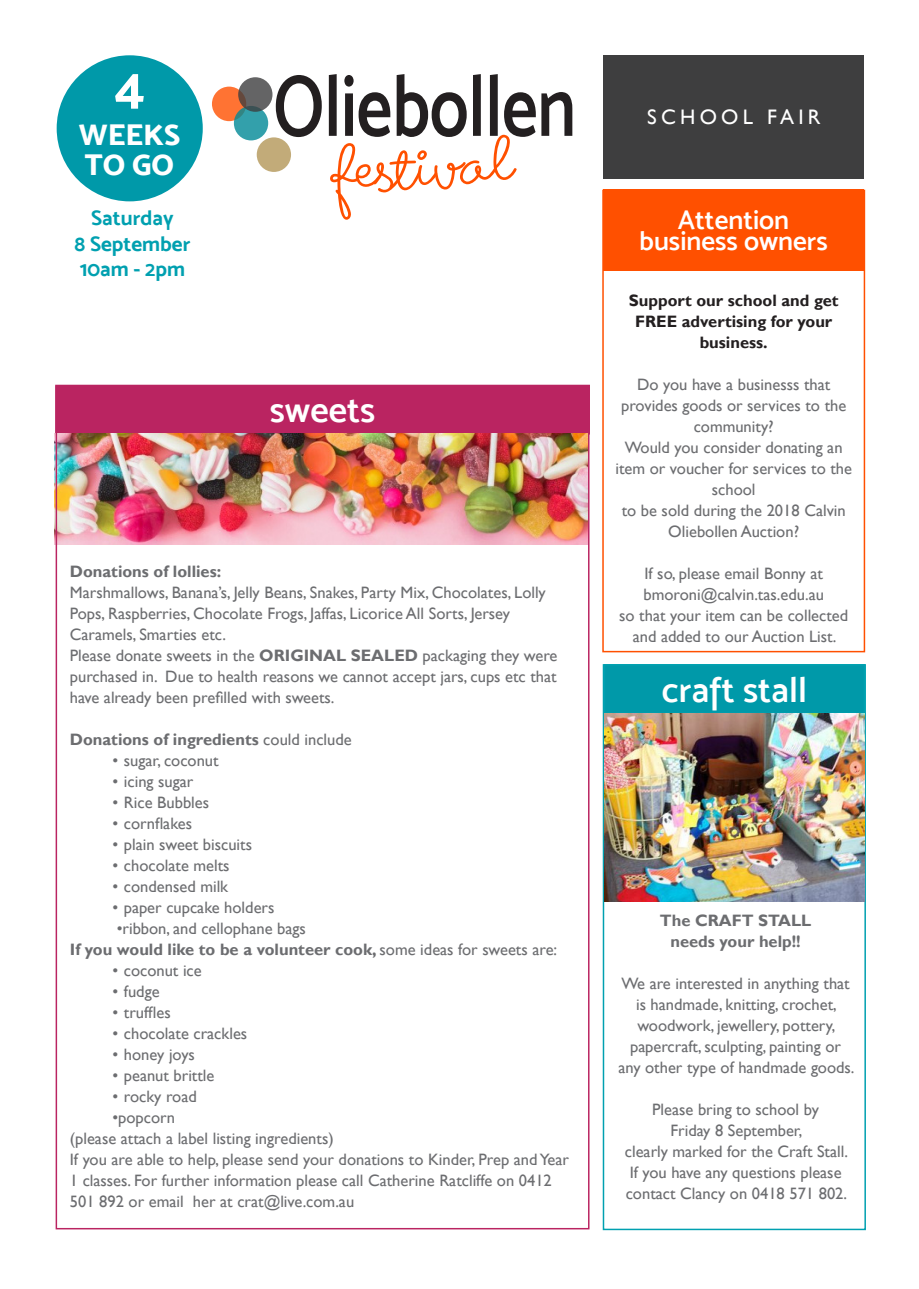
<style>
.page{position:relative;width:919px;height:1289px;background:#fff}
.page>*{position:absolute;margin:0;border:0;box-sizing:border-box;transform-origin:0 0}
.t1{font:88.5px "Lucemita";color:#ff5000;scale:1.06 1}
.t2{font:87.45px "Mosk Semi Bold 600";letter-spacing:-.005em;color:#231f20;scale:.8 1}
.body_copy{font:54px "Mosk Bold 700";color:#fff}
.body_copy-2{font:36px "Mosk Semi Bold 600";color:#fff}
.t3{font:30px "Mosk Extra Bold 800";color:#fff}
.body_copy-3{font:27px "Mosk Semi Bold 600";color:#fff}
.body_copy-4{font:21px "Mosk Bold 700";color:#00a0b0}
.t4{font:21px "Gill Sans";letter-spacing:.2em;color:#fff}
.body_copy-5{font:16.5px/21px "Gill Sans";color:#6c6d70;text-align:center}
.body_copy-6{font:700 16.5px "Gill Sans";color:#6c6d70}
.body_copy-7{font:700 16.5px/21px "Gill Sans";color:#231f20;text-align:center}
.s1{font-weight:700}
.s2{font-weight:400}
</style>
<div class="page">
<div style="left:602px;top:664px;width:263px;height:566px;border:2px solid #00a0b0"></div>
<div style="left:602px;top:190px;width:263px;height:462px;border:2px solid #ff5000"></div>
<div style="left:603px;top:55px;width:261px;height:124px;background:#3e3e3f"></div>
<div style="left:56px;top:385px;width:533px;height:49px;background:#ba2461"></div>
<img style="left:55px;top:433px;width:532px;height:111px">
<div style="left:604px;top:665px;width:260px;height:48px;background:#0099a9"></div>
<div style="left:603px;top:664px;width:262px;height:50px;border:2px solid #00a0b0"></div>
<img style="left:604px;top:714px;width:260px;height:187px">
<div style="left:603px;top:190px;width:260px;height:81px;background:#ff5000"></div>
<div style="left:212px;top:87px;width:34px;height:34px;background:#ff7333;border-radius:50%"></div>
<svg style="left:234px;top:106px;width:34px;height:34px"></svg>
<div style="left:257px;top:137px;width:34px;height:35px;background:#c2ab79;border-radius:50%"></div>
<svg style="left:238px;top:77px;width:34px;height:35px"></svg>
<div style="left:57px;top:55px;width:146px;height:146px;background:#0099a9;border-radius:50%"></div>
<p class="body_copy" style="left:115px;top:54px;width:32px">4</p>
<p class="t3" style="left:79px;top:116px;width:103px">WEEKS</p>
<p class="t3" style="left:85px;top:146px;width:91px">TO GO</p>
<p class="body_copy-4" style="left:91px;top:205px;width:84px">Saturday</p>
<p class="body_copy-4" style="left:74px;top:231px;width:117px">8 September</p>
<p class="body_copy-4" style="left:80px;top:256px;width:107px">10am - 2pm</p>
<p class="t2" style="left:273px;top:54px;width:380px">Oliebollen</p>
<p class="t1" style="left:326px;top:113px;width:175px;rotate:-4deg">festival</p>
<p class="body_copy-2" style="left:270px;top:389px;width:107px">sweets</p>
<p class="body_copy-5" style="left:70px;top:561px;width:477px;text-align:left"><span class="s1">Donations of lollies:<br></span>Marshmallows, Banana’s, Jelly Beans, Snakes, Party Mix, Chocolates, Lolly Pops, Raspberries, Chocolate Frogs, Jaffas, Licorice All Sorts, Jersey Caramels, Smarties etc.</p>
<p class="body_copy-5" style="left:70px;top:645px;width:489px;text-align:justify">Please donate sweets in the <span class="s1">ORIGINAL SEALED</span> packaging they were purchased in. Due to health reasons we cannot accept jars, cups etc that have already been prefilled with sweets.</p>
<p class="body_copy-6" style="left:70px;top:729px;width:283px">Donations of ingredients <span class="s2">could include</span></p>
<p class="body_copy-5" style="left:112px;top:750px;width:108px">• sugar, coconut</p>
<p class="body_copy-5" style="left:112px;top:771px;width:83px">• icing sugar</p>
<p class="body_copy-5" style="left:112px;top:792px;width:98px">• Rice Bubbles</p>
<p class="body_copy-5" style="left:112px;top:813px;width:81px">• cornflakes</p>
<p class="body_copy-5" style="left:112px;top:834px;width:141px">• plain sweet biscuits</p>
<p class="body_copy-5" style="left:112px;top:855px;width:119px">• chocolate melts</p>
<p class="body_copy-5" style="left:112px;top:876px;width:117px">• condensed milk</p>
<p class="body_copy-5" style="left:112px;top:897px;width:163px">• paper cupcake holders</p>
<p class="body_copy-5" style="left:117px;top:918px;width:191px">•ribbon, and cellophane bags</p>
<p class="body_copy-6" style="left:70px;top:939px;width:489px">If you would like to be a volunteer cook, <span class="s2">some ideas for sweets are:</span></p>
<p class="body_copy-5" style="left:112px;top:960px;width:91px">• coconut ice</p>
<p class="body_copy-5" style="left:112px;top:981px;width:49px">• fudge</p>
<p class="body_copy-5" style="left:112px;top:1002px;width:60px">• truffles</p>
<p class="body_copy-5" style="left:112px;top:1023px;width:136px">• chocolate crackles</p>
<p class="body_copy-5" style="left:112px;top:1044px;width:84px">• honey joys</p>
<p class="body_copy-5" style="left:112px;top:1065px;width:104px">• peanut brittle</p>
<p class="body_copy-5" style="left:112px;top:1086px;width:86px">• rocky road</p>
<p class="body_copy-5" style="left:112px;top:1107px;width:64px">•popcorn</p>
<p class="body_copy-5" style="left:70px;top:1128px;width:500px;text-align:left">(please attach a label listing ingredients)<br>If you are able to help, please send your donations to Kinder, Prep and Year 1 classes. For further information please call Catherine Ratcliffe on 0412<br>501 892 or email her at crat@live.com.au</p>
<p class="t4" style="left:647px;top:105px;width:175px">SCHOOL FAIR</p>
<p class="body_copy-3" style="left:678px;top:204px;width:113px">Attention</p>
<p class="body_copy-3" style="left:639px;top:225px;width:190px">business owners</p>
<p class="body_copy-7" style="left:628px;top:290px;width:211px">Support our school and get<br>FREE advertising for your business.</p>
<p class="body_copy-5" style="left:621px;top:374px;width:227px">Do you have a businesss that provides goods or services to the community?</p>
<p class="body_copy-5" style="left:615px;top:437px;width:238px">Would you consider donating an item or voucher for services to the school</p>
<p class="body_copy-5" style="left:621px;top:500px;width:225px">to be sold during the 2018 Calvin<br>Oliebollen Auction?</p>
<p class="body_copy-5" style="left:644px;top:563px;width:180px">If so, please email Bonny at</p>
<p class="body_copy-5" style="left:643px;top:584px;width:182px">bmoroni@calvin.tas.edu.au</p>
<p class="body_copy-5" style="left:619px;top:605px;width:230px">so that your item can be collected</p>
<p class="body_copy-5" style="left:632px;top:626px;width:205px">and added to our Auction List.</p>
<p class="body_copy-2" style="left:661px;top:668px;width:146px">craft stall</p>
<p class="body_copy-6" style="left:659px;top:910px;width:153px">The CRAFT STALL</p>
<p class="body_copy-6" style="left:670px;top:931px;width:132px">needs your help!!</p>
<p class="body_copy-5" style="left:618px;top:973px;width:238px">We are interested in anything that is handmade, knitting, crochet, woodwork, jewellery, pottery, papercraft, sculpting, painting or any other type of handmade goods.</p>
<p class="body_copy-5" style="left:652px;top:1099px;width:168px">Please bring to school by</p>
<p class="body_copy-5" style="left:670px;top:1120px;width:133px">Friday 8 September,</p>
<p class="body_copy-5" style="left:624px;top:1141px;width:225px">clearly marked for the Craft Stall.</p>
<p class="body_copy-5" style="left:625px;top:1162px;width:223px;text-align:left">If you have any questions please contact Clancy on 0418 571 802.</p>
</div>
